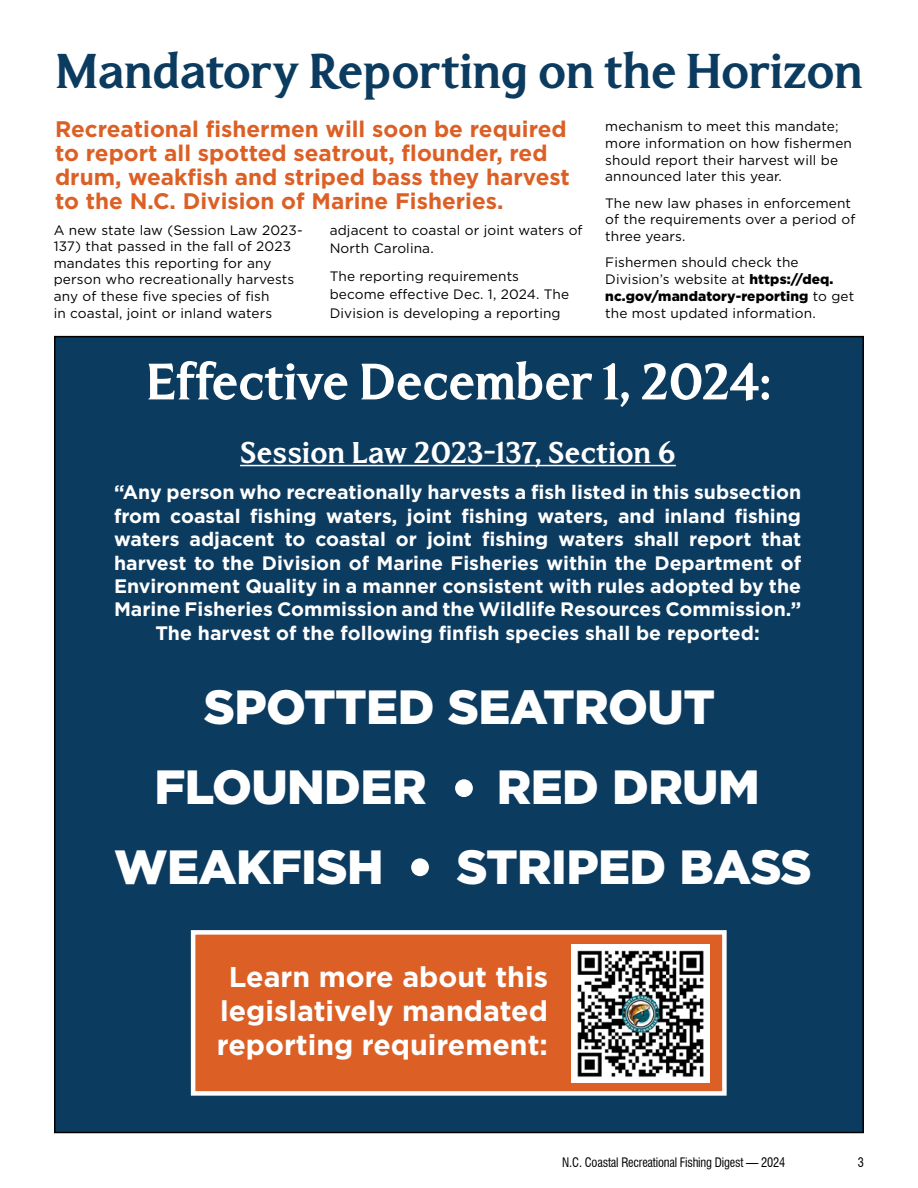
<style>
.page{position:relative;width:918px;height:1188px;background:#fff}
.page>*{position:absolute;margin:0;border:0;box-sizing:border-box;transform-origin:0 0}
.t1{font:700 51px "North Carolina";letter-spacing:-.01em;color:#fff}
.t2{font:700 48.75px "North Carolina";letter-spacing:-.01em;color:#0c3b60}
.t3{font:900 48px "Gotham";letter-spacing:-.01em;color:#fff}
.t4{font:700 30px "North Carolina";color:#fff}
.t5{font:700 28.5px/34.2px "Gotham";color:#fff;text-align:center}
.t6{font:700 22.5px/24px "Gotham";color:#dc6026}
.t7{font:700 19.5px/23.4px "Gotham";color:#fff;text-align:center}
.t8{font:13.65px/16.8px "Gotham";letter-spacing:.01em;color:#000}
.t9{font:condensed 12.75px "Swiss 721 BT";letter-spacing:-.015em;color:#000}
.s1{font-weight:900}
</style>
<div class="page">
<div style="left:55px;top:337px;width:808px;height:795px;background:#0c3b60"></div>
<hr style="left:240px;top:465px;width:436px;height:1px;background:#fff">
<div style="left:191px;top:930px;width:536px;height:166px;background:#dc6026;border:4px solid #fff"></div>
<img style="left:572px;top:944px;width:138px;height:139px">
<div style="left:411px;top:858px;width:18px;height:18px;background:#fff;border-radius:50%"></div>
<div style="left:455px;top:779px;width:18px;height:18px;background:#fff;border-radius:50%"></div>
<h2 class="t2" style="left:56px;top:48px;width:808px">Mandatory Reporting on the Horizon</h2>
<h3 class="t6" style="left:55px;top:117px;width:516px">Recreational fishermen will soon be required to report all spotted seatrout, flounder, red drum, weakfish and striped bass they harvest to the N.C. Division of Marine Fisheries.</h3>
<p class="t8" style="left:605px;top:118px;width:248px">mechanism to meet this mandate; more information on how fishermen should report their harvest will be announced later this year.</p>
<p class="t8" style="left:605px;top:194px;width:252px">The new law phases in enforcement of the requirements over a period of three years.</p>
<p class="t8" style="left:605px;top:254px;width:251px">Fishermen should check the<br>Division’s website at <span class="s1">https://deq. nc.gov/mandatory-reporting</span> to get the most updated information.</p>
<p class="t8" style="left:54px;top:222px;width:250px">A new state law (Session Law 2023- 137) that passed in the fall of 2023 mandates this reporting for any person who recreationally harvests any of these five species of fish<br>in coastal, joint or inland waters</p>
<p class="t8" style="left:330px;top:221px;width:254px;line-height:18.3px">adjacent to coastal or joint waters of<br>North Carolina.</p>
<p class="t8" style="left:330px;top:267px;width:241px;line-height:18.3px">The reporting requirements become effective Dec. 1, 2024. The<br>Division is developing a reporting</p>
<h1 class="t1" style="left:146px;top:358px;width:627px">Effective December 1, 2024:</h1>
<h3 class="t4" style="left:240px;top:438px;width:437px">Session Law 2023-137, Section 6</h3>
<p class="t7" style="left:114px;top:481px;width:689px">“Any person who recreationally harvests a fish listed in this subsection from coastal fishing waters, joint fishing waters, and inland fishing waters adjacent to coastal or joint fishing waters shall report that harvest to the Division of Marine Fisheries within the Department of Environment Quality in a manner consistent with rules adopted by the Marine Fisheries Commission and the Wildlife Resources Commission.” The harvest of the following finfish species shall be reported:</p>
<h3 class="t3" style="left:204px;top:674px;width:513px">SPOTTED SEATROUT</h3>
<h3 class="t3" style="left:154px;top:753px;width:274px">FLOUNDER</h3>
<h3 class="t3" style="left:497px;top:754px;width:265px">RED DRUM</h3>
<h3 class="t3" style="left:114px;top:833px;width:271px">WEAKFISH</h3>
<h3 class="t3" style="left:456px;top:833px;width:357px">STRIPED BASS</h3>
<h3 class="t5" style="left:217px;top:960px;width:333px">Learn more about this legislatively mandated reporting requirement:</h3>
<p class="t9" style="left:562px;top:1155px;width:224px">N.C. Coastal Recreational Fishing Digest — 2024</p>
<p class="t9" style="left:858px;top:1155px;width:8px">3</p>
</div>
